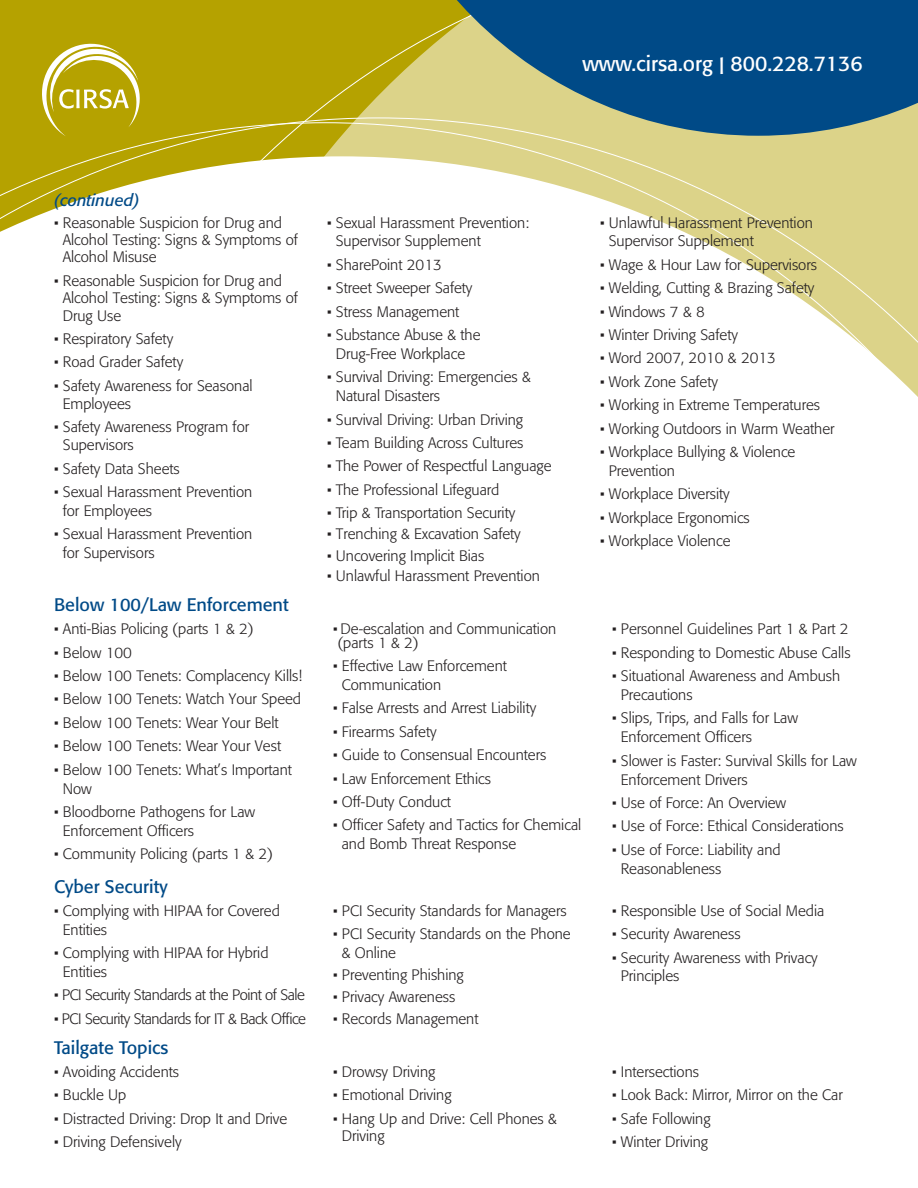
<style>
.page{position:relative;width:918px;height:1188px;background:#fff}
.page>*{position:absolute;margin:0;border:0;box-sizing:border-box;transform-origin:0 0}
.t1{font:21px "Formata";color:#fff}
.t2{font:18px "Formata";color:#004a87}
.t3{font:italic 16.5px "Formata";color:#004a87}
.t4{font:300 15px/18px "Formata";color:#231f20}
.t5{font:300 15px "Formata";letter-spacing:-.03em;color:#231f20}
</style>
<div class="page">
<div style="left:0;top:0;width:918px;height:565px;background:#b5a200"></div>
<div style="left:0;top:380px;width:918px;height:185px;background:#fff"></div>
<div style="left:884px;top:252px;width:34px;height:128px;background:#dcd389"></div>
<svg style="left:295px;top:82px;width:623px;height:170px"></svg>
<svg style="left:0;top:122px;width:884px;height:263px"></svg>
<svg style="left:355px;top:0;width:563px;height:136px;fill:#004a87"></svg>
<svg style="left:35px;top:43px;width:110px;height:93px"></svg>
<p class="t1" style="left:582px;top:51px;width:282px">www.cirsa.org l 800.228.7136</p>
<p class="t3" style="left:54px;top:190px;width:87px">(continued)</p>
<p class="t4" style="left:54px;top:213px;width:230px">• Reasonable Suspicion for Drug and</p>
<p class="t4" style="left:63px;top:231px;width:237px">Alcohol Testing: Signs &amp; Symptoms of</p>
<p class="t4" style="left:63px;top:248px;width:95px">Alcohol Misuse</p>
<p class="t4" style="left:54px;top:272px;width:230px">• Reasonable Suspicion for Drug and</p>
<p class="t4" style="left:63px;top:289px;width:237px">Alcohol Testing: Signs &amp; Symptoms of</p>
<p class="t4" style="left:63px;top:306px;width:60px">Drug Use</p>
<p class="t4" style="left:54px;top:330px;width:121px">• Respiratory Safety</p>
<p class="t4" style="left:54px;top:353px;width:131px">• Road Grader Safety</p>
<p class="t4" style="left:63px;top:377px;width:191px;text-indent:-9px">• Safety Awareness for Seasonal<br>Employees</p>
<p class="t4" style="left:63px;top:418px;width:188px;text-indent:-9px">• Safety Awareness Program for<br>Supervisors</p>
<p class="t4" style="left:54px;top:459px;width:127px">• Safety Data Sheets</p>
<p class="t4" style="left:54px;top:483px;width:200px">• Sexual Harassment Prevention</p>
<p class="t4" style="left:63px;top:502px;width:91px">for Employees</p>
<p class="t4" style="left:54px;top:525px;width:200px">• Sexual Harassment Prevention</p>
<p class="t4" style="left:63px;top:544px;width:93px">for Supervisors</p>
<p class="t2" style="left:54px;top:593px;width:236px">Below 100/Law Enforcement</p>
<p class="t4" style="left:54px;top:620px;width:201px">• Anti-Bias Policing (parts 1 &amp; 2)</p>
<p class="t4" style="left:54px;top:644px;width:79px">• Below 100</p>
<p class="t4" style="left:54px;top:667px;width:250px">• Below 100 Tenets: Complacency Kills!</p>
<p class="t4" style="left:54px;top:690px;width:249px">• Below 100 Tenets: Watch Your Speed</p>
<p class="t4" style="left:54px;top:714px;width:226px">• Below 100 Tenets: Wear Your Belt</p>
<p class="t4" style="left:54px;top:737px;width:229px">• Below 100 Tenets: Wear Your Vest</p>
<p class="t4" style="left:54px;top:761px;width:240px">• Below 100 Tenets: What’s Important</p>
<p class="t4" style="left:63px;top:779px;width:31px">Now</p>
<p class="t4" style="left:54px;top:803px;width:203px">• Bloodborne Pathogens for Law</p>
<p class="t4" style="left:63px;top:822px;width:133px">Enforcement Officers</p>
<p class="t4" style="left:54px;top:845px;width:221px">• Community Policing (parts 1 &amp; 2)</p>
<p class="t2" style="left:54px;top:875px;width:115px">Cyber Security</p>
<p class="t4" style="left:54px;top:902px;width:227px">• Complying with HIPAA for Covered</p>
<p class="t4" style="left:63px;top:921px;width:46px">Entities</p>
<p class="t4" style="left:54px;top:944px;width:216px">• Complying with HIPAA for Hybrid</p>
<p class="t4" style="left:63px;top:963px;width:46px">Entities</p>
<p class="t5" style="left:54px;top:986px;width:253px">• PCI Security Standards at the Point of Sale</p>
<p class="t5" style="left:54px;top:1010px;width:254px">• PCI Security Standards for IT &amp; Back Office</p>
<p class="t2" style="left:54px;top:1037px;width:116px">Tailgate Topics</p>
<p class="t4" style="left:54px;top:1063px;width:127px">• Avoiding Accidents</p>
<p class="t4" style="left:54px;top:1086px;width:74px">• Buckle Up</p>
<p class="t4" style="left:54px;top:1109px;width:235px">• Distracted Driving: Drop It and Drive</p>
<p class="t4" style="left:54px;top:1133px;width:129px">• Driving Defensively</p>
<p class="t4" style="left:327px;top:213px;width:204px">• Sexual Harassment Prevention:</p>
<p class="t4" style="left:336px;top:232px;width:147px">Supervisor Supplement</p>
<p class="t4" style="left:327px;top:256px;width:116px">• SharePoint 2013</p>
<p class="t4" style="left:327px;top:279px;width:147px">• Street Sweeper Safety</p>
<p class="t4" style="left:327px;top:303px;width:134px">• Stress Management</p>
<p class="t4" style="left:327px;top:326px;width:155px">• Substance Abuse &amp; the</p>
<p class="t4" style="left:336px;top:345px;width:131px">Drug-Free Workplace</p>
<p class="t4" style="left:327px;top:368px;width:205px">• Survival Driving: Emergencies &amp;</p>
<p class="t4" style="left:336px;top:387px;width:106px">Natural Disasters</p>
<p class="t4" style="left:327px;top:411px;width:198px">• Survival Driving: Urban Driving</p>
<p class="t4" style="left:327px;top:434px;width:198px">• Team Building Across Cultures</p>
<p class="t4" style="left:327px;top:457px;width:226px">• The Power of Respectful Language</p>
<p class="t4" style="left:327px;top:481px;width:174px">• The Professional Lifeguard</p>
<p class="t4" style="left:327px;top:504px;width:190px">• Trip &amp; Transportation Security</p>
<p class="t4" style="left:327px;top:525px;width:195px">• Trenching &amp; Excavation Safety</p>
<p class="t4" style="left:327px;top:546px;width:159px">• Uncovering Implicit Bias</p>
<p class="t4" style="left:327px;top:567px;width:215px">• Unlawful Harassment Prevention</p>
<p class="t4" style="left:333px;top:622px;width:225px;line-height:13.5px">• De-escalation and Communication (parts 1 &amp; 2)</p>
<p class="t4" style="left:333px;top:657px;width:175px">• Effective Law Enforcement</p>
<p class="t4" style="left:342px;top:676px;width:101px">Communication</p>
<p class="t4" style="left:333px;top:699px;width:205px">• False Arrests and Arrest Liability</p>
<p class="t4" style="left:333px;top:723px;width:105px">• Firearms Safety</p>
<p class="t4" style="left:333px;top:746px;width:215px">• Guide to Consensual Encounters</p>
<p class="t4" style="left:333px;top:770px;width:160px">• Law Enforcement Ethics</p>
<p class="t4" style="left:333px;top:793px;width:120px">• Off-Duty Conduct</p>
<p class="t4" style="left:333px;top:816px;width:250px">• Officer Safety and Tactics for Chemical</p>
<p class="t4" style="left:342px;top:835px;width:176px">and Bomb Threat Response</p>
<p class="t4" style="left:333px;top:902px;width:235px">• PCI Security Standards for Managers</p>
<p class="t4" style="left:333px;top:925px;width:239px">• PCI Security Standards on the Phone</p>
<p class="t4" style="left:342px;top:944px;width:56px">&amp; Online</p>
<p class="t4" style="left:333px;top:966px;width:132px">• Preventing Phishing</p>
<p class="t4" style="left:333px;top:988px;width:124px">• Privacy Awareness</p>
<p class="t4" style="left:333px;top:1010px;width:147px">• Records Management</p>
<p class="t4" style="left:333px;top:1063px;width:104px">• Drowsy Driving</p>
<p class="t4" style="left:333px;top:1086px;width:120px">• Emotional Driving</p>
<p class="t4" style="left:333px;top:1109px;width:225px">• Hang Up and Drive: Cell Phones &amp;</p>
<p class="t4" style="left:342px;top:1127px;width:44px">Driving</p>
<p class="t4" style="left:600px;top:213px;width:215px">• Unlawful Harassment Prevention</p>
<p class="t4" style="left:609px;top:232px;width:147px">Supervisor Supplement</p>
<p class="t4" style="left:600px;top:256px;width:219px">• Wage &amp; Hour Law for Supervisors</p>
<p class="t4" style="left:600px;top:279px;width:216px">• Welding, Cutting &amp; Brazing Safety</p>
<p class="t4" style="left:600px;top:303px;width:106px">• Windows 7 &amp; 8</p>
<p class="t4" style="left:600px;top:326px;width:139px">• Winter Driving Safety</p>
<p class="t4" style="left:600px;top:349px;width:177px">• Word 2007, 2010 &amp; 2013</p>
<p class="t4" style="left:600px;top:373px;width:120px">• Work Zone Safety</p>
<p class="t4" style="left:600px;top:396px;width:222px">• Working in Extreme Temperatures</p>
<p class="t4" style="left:600px;top:420px;width:236px">• Working Outdoors in Warm Weather</p>
<p class="t4" style="left:600px;top:443px;width:197px">• Workplace Bullying &amp; Violence</p>
<p class="t4" style="left:609px;top:462px;width:68px">Prevention</p>
<p class="t4" style="left:600px;top:485px;width:131px">• Workplace Diversity</p>
<p class="t4" style="left:600px;top:509px;width:151px">• Workplace Ergonomics</p>
<p class="t4" style="left:600px;top:532px;width:132px">• Workplace Violence</p>
<p class="t4" style="left:612px;top:620px;width:238px">• Personnel Guidelines Part 1 &amp; Part 2</p>
<p class="t4" style="left:612px;top:644px;width:240px">• Responding to Domestic Abuse Calls</p>
<p class="t4" style="left:612px;top:667px;width:230px">• Situational Awareness and Ambush</p>
<p class="t4" style="left:621px;top:686px;width:73px">Precautions</p>
<p class="t4" style="left:612px;top:709px;width:188px">• Slips, Trips, and Falls for Law</p>
<p class="t4" style="left:621px;top:728px;width:133px">Enforcement Officers</p>
<p class="t4" style="left:612px;top:752px;width:246px">• Slower is Faster: Survival Skills for Law</p>
<p class="t4" style="left:621px;top:770px;width:128px">Enforcement Drivers</p>
<p class="t4" style="left:612px;top:794px;width:176px">• Use of Force: An Overview</p>
<p class="t4" style="left:612px;top:817px;width:233px">• Use of Force: Ethical Considerations</p>
<p class="t4" style="left:612px;top:841px;width:170px">• Use of Force: Liability and</p>
<p class="t4" style="left:621px;top:860px;width:102px">Reasonableness</p>
<p class="t4" style="left:612px;top:902px;width:214px">• Responsible Use of Social Media</p>
<p class="t4" style="left:612px;top:925px;width:130px">• Security Awareness</p>
<p class="t4" style="left:612px;top:948px;width:207px">• Security Awareness with Privacy</p>
<p class="t4" style="left:621px;top:967px;width:60px">Principles</p>
<p class="t4" style="left:612px;top:1063px;width:89px">• Intersections</p>
<p class="t4" style="left:612px;top:1086px;width:232px">• Look Back: Mirror, Mirror on the Car</p>
<p class="t4" style="left:612px;top:1109px;width:100px">• Safe Following</p>
<p class="t4" style="left:612px;top:1133px;width:98px">• Winter Driving</p>
</div>
